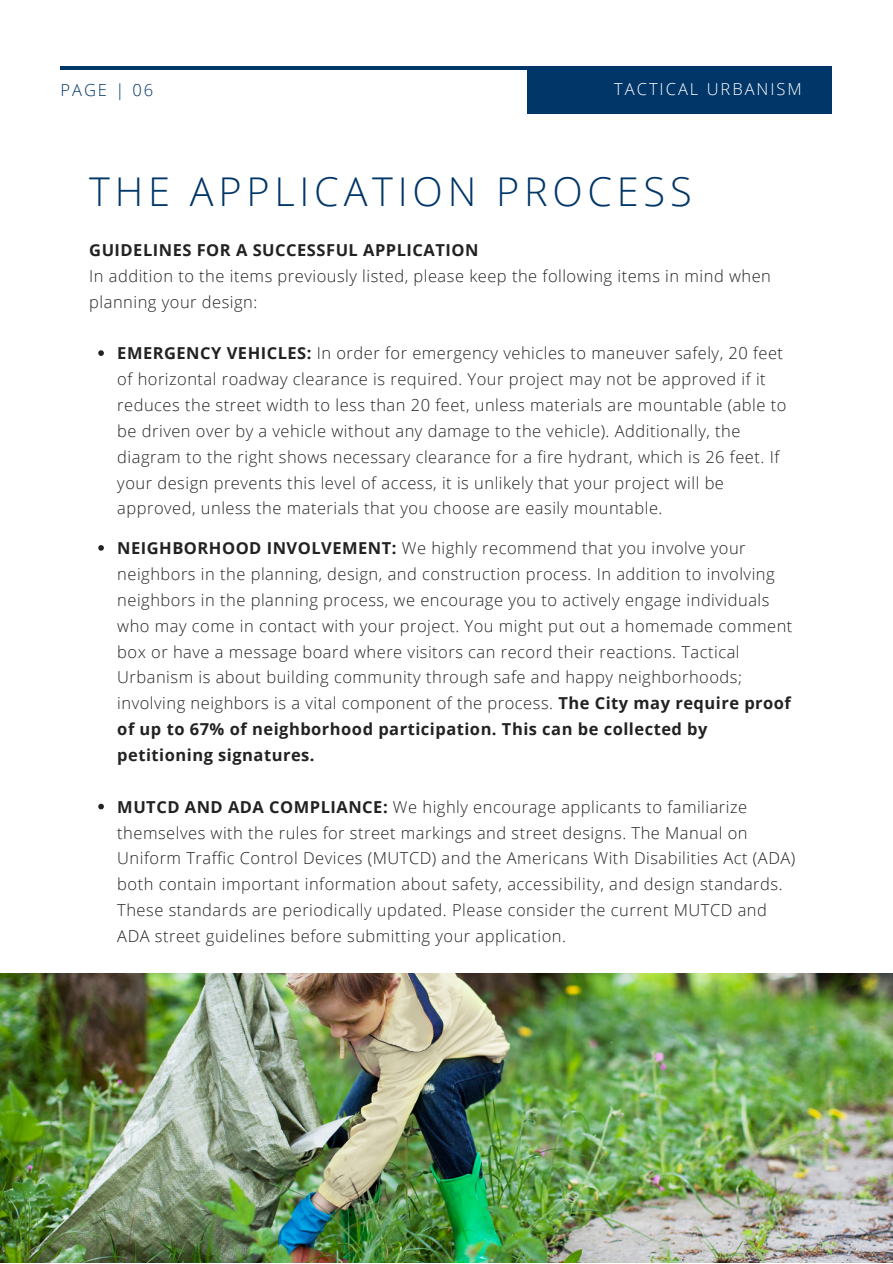
<style>
.page{position:relative;width:893px;height:1264px;background:#fff}
.page>*{position:absolute;margin:0;border:0;box-sizing:border-box;transform-origin:0 0}
.t1{font:300 39.6px "Open Sans";letter-spacing:.12em;color:#013668}
.t2{font:300 16.5px/25.8px "Open Sans";letter-spacing:.03em;color:#222}
.t3{font:700 16.5px "Open Sans";letter-spacing:.03em;color:#222}
.t4{font:300 16.5px "Open Sans";letter-spacing:.12em;color:#fff}
.t5{font:300 16.5px "Open Sans";letter-spacing:.12em;color:#013668}
.s1{font-weight:700}
</style>
<div class="page">
<hr style="left:60px;top:66px;width:770px;height:4px;background:#013668">
<div style="left:527px;top:66px;width:305px;height:47px;background:#013668"></div>
<svg style="left:98px;top:350px;width:6px;height:6px"></svg>
<svg style="left:98px;top:545px;width:6px;height:5px"></svg>
<svg style="left:98px;top:803px;width:6px;height:6px"></svg>
<img style="left:0;top:973px;width:892px;height:289px">
<p class="t5" style="left:60px;top:79px;width:94px">PAGE | 06</p>
<p class="t4" style="left:614px;top:78px;width:189px">TACTICAL URBANISM</p>
<p class="t1" style="left:89px;top:164px;width:603px">THE APPLICATION PROCESS</p>
<p class="t3" style="left:89px;top:238px;width:390px">GUIDELINES FOR A SUCCESSFUL APPLICATION</p>
<p class="t2" style="left:89px;top:262px;width:683px">In addition to the items previously listed, please keep the following items in mind when planning your design:</p>
<p class="t2" style="left:117px;top:340px;width:670px"><span class="s1">EMERGENCY VEHICLES:</span> In order for emergency vehicles to maneuver safely, 20 feet of horizontal roadway clearance is required. Your project may not be approved if it reduces the street width to less than 20 feet, unless materials are mountable (able to be driven over by a vehicle without any damage to the vehicle). Additionally, the diagram to the right shows necessary clearance for a fire hydrant, which is 26 feet. If your design prevents this level of access, it is unlikely that your project will be approved, unless the materials that you choose are easily mountable.</p>
<p class="t2" style="left:117px;top:535px;width:676px"><span class="s1">NEIGHBORHOOD INVOLVEMENT:</span> We highly recommend that you involve your neighbors in the planning, design, and construction process. In addition to involving neighbors in the planning process, we encourage you to actively engage individuals who may come in contact with your project. You might put out a homemade comment box or have a message board where visitors can record their reactions. Tactical Urbanism is about building community through safe and happy neighborhoods; involving neighbors is a vital component of the process. <span class="s1">The City may require proof of up to 67% of neighborhood participation. This can be collected by petitioning signatures.</span></p>
<p class="t2" style="left:117px;top:793px;width:679px"><span class="s1">MUTCD AND ADA COMPLIANCE:</span> We highly encourage applicants to familiarize themselves with the rules for street markings and street designs. The Manual on Uniform Traffic Control Devices (MUTCD) and the Americans With Disabilities Act (ADA) both contain important information about safety, accessibility, and design standards.<br>These standards are periodically updated. Please consider the current MUTCD and ADA street guidelines before submitting your application.</p>
</div>
